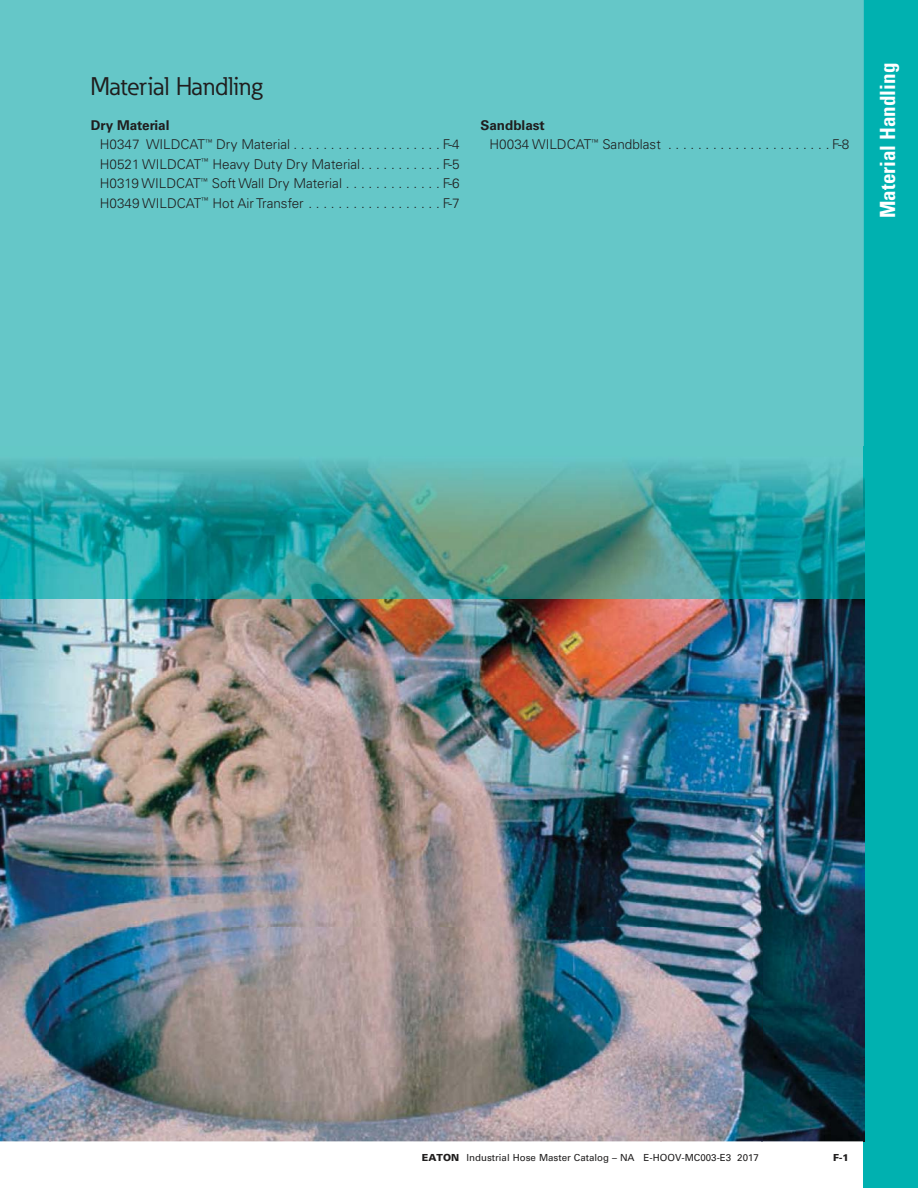
<style>
.page{position:relative;width:918px;height:1188px;background:#fff}
.page>*{position:absolute;margin:0;border:0;box-sizing:border-box;transform-origin:0 0}
.t1{font:25.2px "Eaton";color:#201e1e}
.t2{font:700 condensed 21px "Univers LT Std";color:#fff}
.t3{font:300 13.5px/19.5px "Univers LT Std";color:#201e1e}
.t4{font:9.75px "Univers LT Std";color:#201e1e}
.t5{font:900 9.75px "Univers LT Std";color:#201e1e}
.s1{font-weight:700}
.s2{font-weight:900}
</style>
<div class="page">
<div style="left:864px;top:0;width:54px;height:1188px;background:#00b1b0"></div>
<img style="left:0;top:598px;width:50px;height:543px">
<img style="left:50px;top:598px;width:712px;height:543px">
<img style="left:762px;top:598px;width:102px;height:543px">
<img style="left:864px;top:598px;width:1px;height:543px">
<div style="left:0;top:0;width:864px;height:446px;background:#65c7c8"></div>
<img style="left:0;top:446px;width:865px;height:152px">
<h1 class="t1" style="left:90px;top:77px;width:174px">Material Handling</h1>
<p class="t3" style="left:100px;top:116px;width:362px;text-indent:-9px"><span class="s1">Dry Material<br></span>H0347 WILDCAT<sup>™</sup> Dry Material . . . . . . . . . . . . . . . . . . . . F-4<br>H0521 WILDCAT<sup>™</sup> Heavy Duty Dry Material . . . . . . . . . . . F-5<br>H0319 WILDCAT<sup>™</sup> Soft Wall Dry Material . . . . . . . . . . . . . F-6<br>H0349 WILDCAT<sup>™</sup> Hot Air Transfer . . . . . . . . . . . . . . . . . . F-7</p>
<p class="t3" style="left:489px;top:116px;width:361px;text-indent:-9px"><span class="s1">Sandblast<br></span>H0034 WILDCAT<sup>™</sup> Sandblast ......................F-8</p>
<h2 class="t2" style="left:879px;top:218px;width:157px;rotate:-90deg">Material Handling</h2>
<p class="t4" style="left:422px;top:1153px;width:339px"><span class="s2">EATON</span> Industrial Hose Master Catalog – NA E-HOOV-MC003-E3 2017</p>
<p class="t5" style="left:833px;top:1152px;width:17px">F-1</p>
</div>
